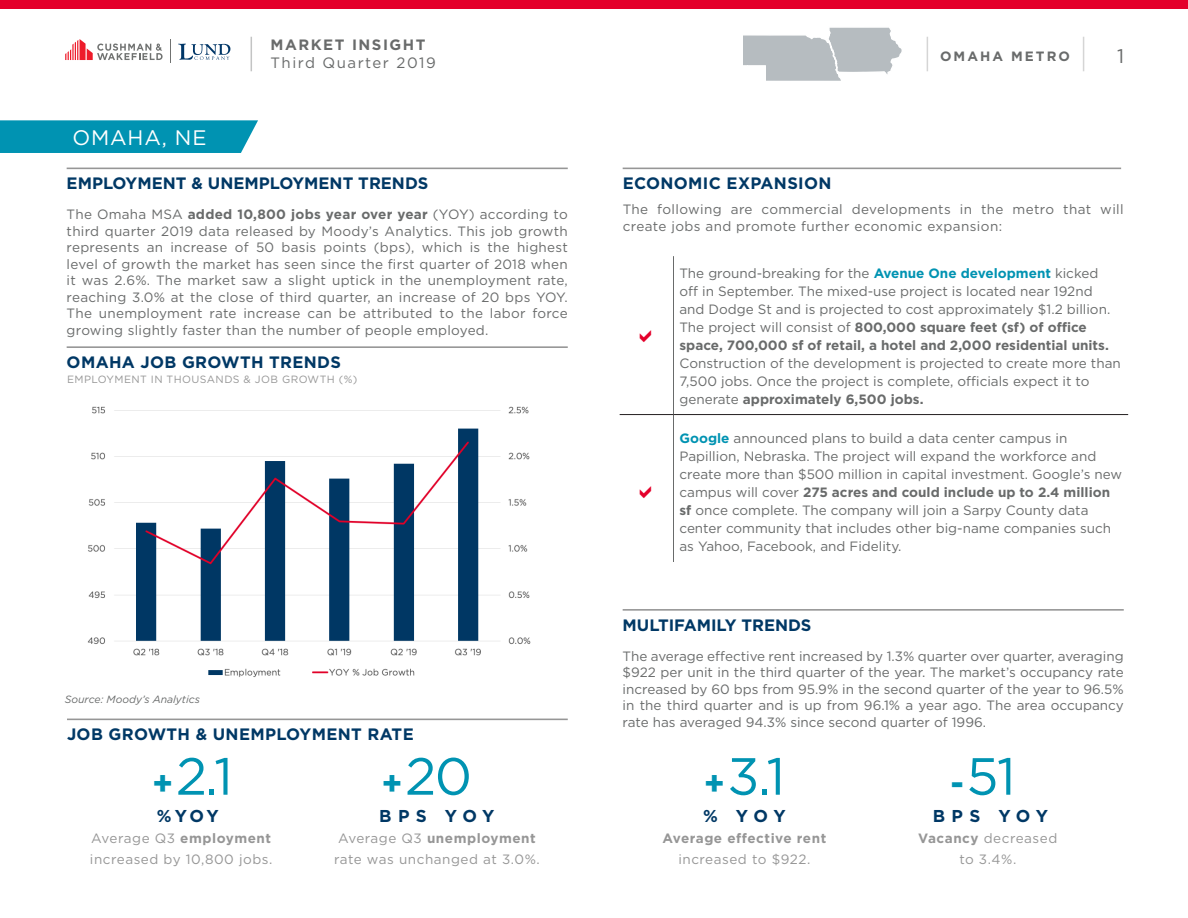
<style>
.page{position:relative;width:1188px;height:918px;background:#fff}
.page>*{position:absolute;margin:0;border:0;box-sizing:border-box;transform-origin:0 0}
.t1{font:52.2px "Gotham";color:#0093b2}
.t2{font:21px "Gotham";letter-spacing:.04em;color:#fff}
.t3{font:19.65px "Gotham";color:#696b6b}
.t4{font:700 17.25px "Gotham";letter-spacing:.31em;color:#003865}
.t5{font:700 16.5px "Gotham";letter-spacing:.02em;color:#003865}
.t6{font:700 16.5px "Gotham";color:#003865}
.t7{font:15px "Gotham";letter-spacing:.1em;color:#696b6b}
.t8{font:700 15px "Gotham";letter-spacing:.1em;color:#696b6b}
.t9{font:13.5px/18px "Gotham";color:#696b6b;text-align:justify}
.t10{font:13.5px/16.5px "Gotham";letter-spacing:.03em;color:#696b6b}
.t11{font:13.5px/21px "Gotham";letter-spacing:.04em;color:#969696;text-align:center}
.t12{font:700 13.5px "Gotham";letter-spacing:.04em;color:#969696}
.t13{font:700 13.5px "Gotham";letter-spacing:.15em;color:#696b6b}
.t14{font:10.5px "Gotham";letter-spacing:.04em;color:#969696}
.t15{font:italic 10.5px "Gotham";color:#696b6b}
.s1{font-weight:700}
.s2{font-weight:700;font-size:33.15px}
.s3{font-weight:400}
.s4{font-weight:700;color:#0093b2}
</style>
<div class="page">
<hr style="left:1083px;top:37px;width:1px;height:34px;background:#d5d5d5">
<hr style="left:927px;top:37px;width:1px;height:34px;background:#d5d5d5">
<div style="left:0;top:0;width:1188px;height:8px;background:#e4002b"></div>
<hr style="left:251px;top:37px;width:1px;height:34px;background:#c3c4c4">
<svg style="left:178px;top:44px;width:52px;height:16px"></svg>
<svg style="left:170px;top:40px;width:1px;height:23px"></svg>
<svg style="left:65px;top:39px;width:98px;height:21px"></svg>
<svg style="left:743px;top:27px;width:159px;height:54px"></svg>
<div style="left:0;top:120px;width:258px;height:33px;background:#0093b2"></div>
<hr style="left:623px;top:168px;width:498px;height:1px;background:#969696">
<hr style="left:67px;top:719px;width:501px;height:1px;background:#969696">
<hr style="left:67px;top:168px;width:501px;height:1px;background:#969696">
<hr style="left:67px;top:346px;width:501px;height:2px;background:#969696">
<img style="left:87px;top:406px;width:444px;height:271px">
<hr style="left:673px;top:256px;width:1px;height:158px;background:#696b6b">
<hr style="left:673px;top:415px;width:1px;height:153px;background:#696b6b">
<hr style="left:620px;top:414px;width:54px;height:1px;background:#231f20">
<hr style="left:674px;top:414px;width:454px;height:1px;background:#231f20">
<hr style="left:623px;top:609px;width:501px;height:2px;background:#969696">
<div style="left:617px;top:562px;width:523px;height:14px;background:#fff"></div>
<p class="t2" style="left:72px;top:124px;width:136px">OMAHA, NE</p>
<p class="t8" style="left:271px;top:35px;width:156px">MARKET INSIGHT</p>
<p class="t7" style="left:271px;top:53px;width:167px">Third Quarter 2019</p>
<p class="t6" style="left:67px;top:173px;width:363px">EMPLOYMENT &amp; UNEMPLOYMENT TRENDS</p>
<p class="t9" style="left:67px;top:206px;width:503px;line-height:16.5px">The Omaha MSA <span class="s1">added 10,800 jobs year over year</span> (YOY) according to third quarter 2019 data released by Moody’s Analytics. This job growth represents an increase of 50 basis points (bps), which is the highest level of growth the market has seen since the first quarter of 2018 when it was 2.6%. The market saw a slight uptick in the unemployment rate, reaching 3.0% at the close of third quarter, an increase of 20 bps YOY.<br>The unemployment rate increase can be attributed to the labor force growing slightly faster than the number of people employed.</p>
<p class="t5" style="left:67px;top:351px;width:276px">OMAHA JOB GROWTH TRENDS</p>
<p class="t14" style="left:67px;top:373px;width:292px">EMPLOYMENT IN THOUSANDS &amp; JOB GROWTH (%)</p>
<p class="t15" style="left:65px;top:692px;width:137px">Source: Moody’s Analytics</p>
<p class="t5" style="left:67px;top:724px;width:348px">JOB GROWTH &amp; UNEMPLOYMENT RATE</p>
<p class="t1" style="left:152px;top:743px;width:82px"><span class="s2">+</span>2.1</p>
<p class="t1" style="left:381px;top:743px;width:92px"><span class="s2">+</span>20</p>
<p class="t4" style="left:157px;top:804px;width:64px">%YOY</p>
<p class="t4" style="left:379px;top:804px;width:117px">BPS YOY</p>
<p class="t12" style="left:91px;top:829px;width:181px"><span class="s3">Average Q3</span> employment</p>
<p class="t11" style="left:90px;top:848px;width:184px">increased by 10,800 jobs.</p>
<p class="t12" style="left:338px;top:829px;width:199px"><span class="s3">Average Q3</span> unemployment</p>
<p class="t11" style="left:334px;top:848px;width:207px">rate was unchanged at 3.0%.</p>
<p class="t5" style="left:623px;top:173px;width:210px">ECONOMIC EXPANSION</p>
<p class="t13" style="left:940px;top:47px;width:131px">OMAHA METRO</p>
<h3 class="t3" style="left:1117px;top:43px;width:9px">1</h3>
<p class="t10" style="left:623px;top:201px;width:503px">The following are commercial developments in the metro that will create jobs and promote further economic expansion:</p>
<p class="t9" style="left:680px;top:264px;width:443px;text-align:left">The ground-breaking for the <span class="s4">Avenue One development</span> kicked<br>off in September. The mixed-use project is located near 192nd and Dodge St and is projected to cost approximately $1.2 billion.<br>The project will consist of <span class="s1">800,000 square feet (sf) of office space, 700,000 sf of retail, a hotel and 2,000 residential units.<br></span>Construction of the development is projected to create more than 7,500 jobs. Once the project is complete, officials expect it to generate <span class="s1">approximately 6,500 jobs.</span></p>
<p class="t9" style="left:680px;top:429px;width:444px;text-align:left"><span class="s4">Google</span> announced plans to build a data center campus in Papillion, Nebraska. The project will expand the workforce and create more than $500 million in capital investment. Google’s new campus will cover <span class="s1">275 acres and could include up to 2.4 million sf</span> once complete. The company will join a Sarpy County data center community that includes other big-name companies such as Yahoo, Facebook, and Fidelity.</p>
<p class="t6" style="left:623px;top:614px;width:190px">MULTIFAMILY TRENDS</p>
<p class="t9" style="left:623px;top:648px;width:503px;line-height:16.5px">The average effective rent increased by 1.3% quarter over quarter, averaging $922 per unit in the third quarter of the year. The market’s occupancy rate increased by 60 bps from 95.9% in the second quarter of the year to 96.5% in the third quarter and is up from 96.1% a year ago. The area occupancy rate has averaged 94.3% since second quarter of 1996.</p>
<p class="t1" style="left:704px;top:743px;width:83px"><span class="s2">+</span>3.1</p>
<p class="t1" style="left:951px;top:743px;width:66px"><span class="s2">-</span>51</p>
<p class="t4" style="left:703px;top:804px;width:84px">% YOY</p>
<p class="t4" style="left:933px;top:804px;width:117px">BPS YOY</p>
<p class="t12" style="left:663px;top:829px;width:165px">Average effective rent</p>
<p class="t11" style="left:678px;top:848px;width:134px">increased to $922.</p>
<p class="t11" style="left:918px;top:827px;width:141px"><span class="s1">Vacancy</span> decreased to 3.4%.</p>
</div>
